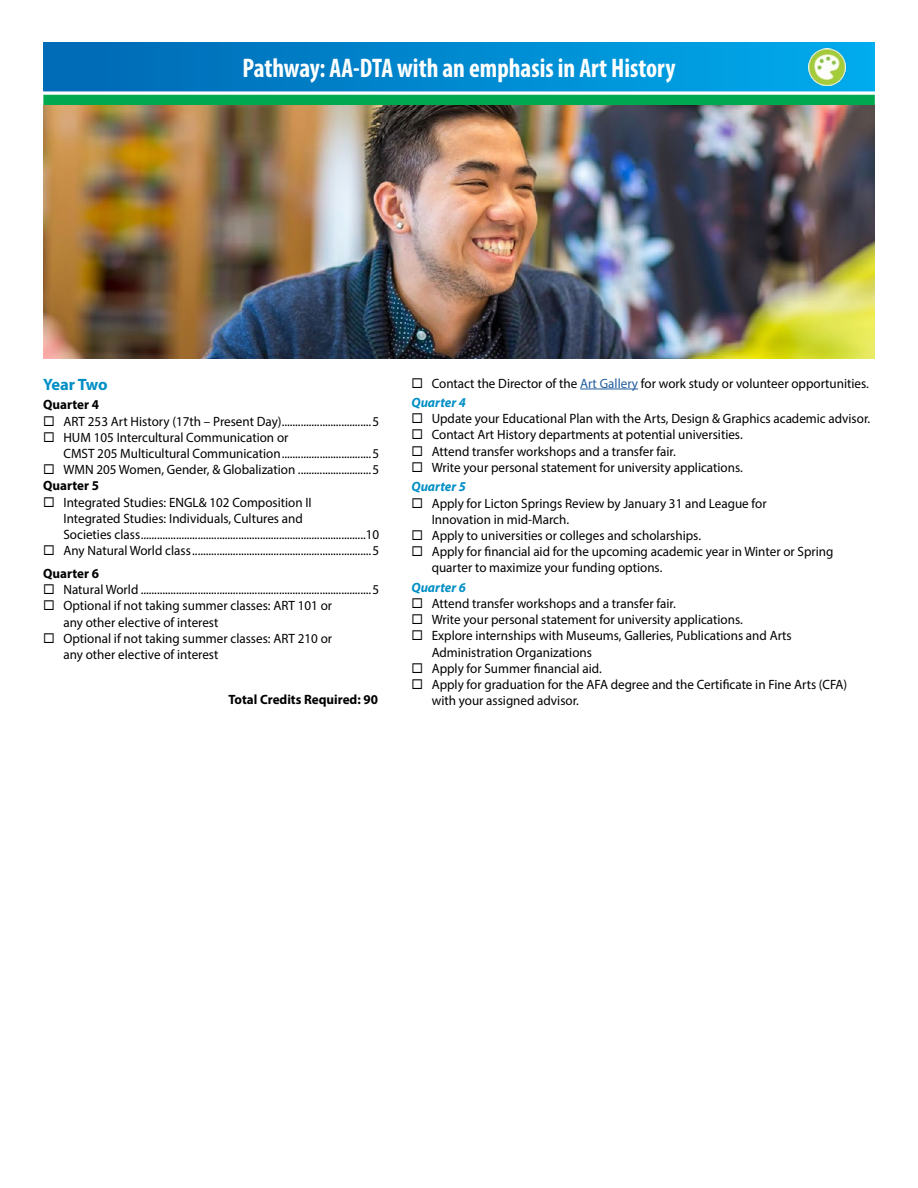
<style>
.page{position:relative;width:918px;height:1188px;background:#fff}
.page>*{position:absolute;margin:0;border:0;box-sizing:border-box;transform-origin:0 0}
.Header__Pathway{font:700 condensed 27px "Myriad Pro";color:#fff;scale:.95 1}
.Subheader_3__Bold_Bl{font:700 16.5px "Myriad Pro";letter-spacing:-.015em;color:#008fc5}
.Body_Style_2__List_B{font:13.5px/16.2px "Myriad Pro";color:#000}
.Body_Style_3__Classe{font:13.5px/16.2px "Myriad Pro";color:#000}
.Subheader_4__Black_B{font:700 13.5px "Myriad Pro";color:#000}
.Subheader_5__Italize{font:italic 700 13.5px "Myriad Pro";color:#008fc5}
.Subheader_4__less_ab{font:700 13.5px "Myriad Pro";color:#000}
.s1{color:#215e9e}
</style>
<div class="page">
<div style="left:44px;top:43px;width:830px;height:48px;background:linear-gradient(to right,#0067b3,#00aced)"></div>
<div style="left:43px;top:95px;width:832px;height:10px;background:#00a94f"></div>
<img style="left:43px;top:106px;width:832px;height:253px">
<img style="left:808px;top:48px;width:38px;height:38px">
<hr style="left:580px;top:389px;width:58px;height:1px;background:#215e9e">
<h1 class="Header__Pathway" style="left:243px;top:51px;width:457px">Pathway: AA-DTA with an emphasis in Art History</h1>
<p class="Subheader_3__Bold_Bl" style="left:43px;top:374px;width:66px">Year Two</p>
<p class="Subheader_4__less_ab" style="left:43px;top:396px;width:57px">Quarter 4</p>
<p class="Body_Style_3__Classe" style="left:63px;top:413px;width:317px">ART 253 Art History (17th – Present Day).................................5</p>
<p class="Body_Style_3__Classe" style="left:63px;top:429px;width:317px">HUM 105 Intercultural Communication or<br>CMST 205 Multicultural Communication.................................5</p>
<p class="Body_Style_3__Classe" style="left:63px;top:461px;width:317px">WMN 205 Women, Gender, &amp; Globalization ...........................5</p>
<p class="Subheader_4__less_ab" style="left:43px;top:477px;width:57px">Quarter 5</p>
<p class="Body_Style_3__Classe" style="left:63px;top:494px;width:317px">Integrated Studies: ENGL&amp; 102 Composition II<br>Integrated Studies: Individuals, Cultures and<br>Societies class...................................................................................10</p>
<p class="Body_Style_3__Classe" style="left:63px;top:542px;width:317px">Any Natural World class..................................................................5</p>
<p class="Subheader_4__Black_B" style="left:43px;top:565px;width:57px">Quarter 6</p>
<p class="Body_Style_3__Classe" style="left:63px;top:581px;width:317px">Natural World .....................................................................................5</p>
<p class="Body_Style_3__Classe" style="left:63px;top:598px;width:270px">Optional if not taking summer classes: ART 101 or any other elective of interest</p>
<p class="Body_Style_3__Classe" style="left:63px;top:630px;width:270px">Optional if not taking summer classes: ART 210 or any other elective of interest</p>
<p class="Body_Style_2__List_B" style="left:432px;top:375px;width:439px">Contact the Director of the <span class="s1">Art Gallery</span> for work study or volunteer opportunities.</p>
<p class="Subheader_5__Italize" style="left:411px;top:394px;width:56px">Quarter 4</p>
<p class="Body_Style_2__List_B" style="left:432px;top:410px;width:440px">Update your Educational Plan with the Arts, Design &amp; Graphics academic advisor.</p>
<p class="Body_Style_2__List_B" style="left:432px;top:427px;width:313px">Contact Art History departments at potential universities.</p>
<p class="Body_Style_2__List_B" style="left:432px;top:443px;width:246px">Attend transfer workshops and a transfer fair.</p>
<p class="Body_Style_2__List_B" style="left:432px;top:459px;width:313px">Write your personal statement for university applications.</p>
<p class="Subheader_5__Italize" style="left:411px;top:478px;width:56px">Quarter 5</p>
<p class="Body_Style_2__List_B" style="left:432px;top:495px;width:337px">Apply for Licton Springs Review by January 31 and League for<br>Innovation in mid-March.</p>
<p class="Body_Style_2__List_B" style="left:432px;top:527px;width:271px">Apply to universities or colleges and scholarships.</p>
<p class="Body_Style_2__List_B" style="left:432px;top:543px;width:403px">Apply for financial aid for the upcoming academic year in Winter or Spring quarter to maximize your funding options.</p>
<p class="Subheader_5__Italize" style="left:411px;top:578px;width:56px">Quarter 6</p>
<p class="Body_Style_2__List_B" style="left:432px;top:595px;width:246px">Attend transfer workshops and a transfer fair.</p>
<p class="Body_Style_2__List_B" style="left:432px;top:611px;width:313px">Write your personal statement for university applications.</p>
<p class="Body_Style_2__List_B" style="left:432px;top:628px;width:362px">Explore internships with Museums, Galleries, Publications and Arts<br>Administration Organizations</p>
<p class="Body_Style_2__List_B" style="left:432px;top:660px;width:172px">Apply for Summer financial aid.</p>
<p class="Body_Style_2__List_B" style="left:432px;top:676px;width:417px">Apply for graduation for the AFA degree and the Certificate in Fine Arts (CFA)</p>
<p class="Subheader_4__Black_B" style="left:228px;top:691px;width:151px">Total Credits Required: 90</p>
<p class="Body_Style_2__List_B" style="left:432px;top:692px;width:149px">with your assigned advisor.</p>
</div>
